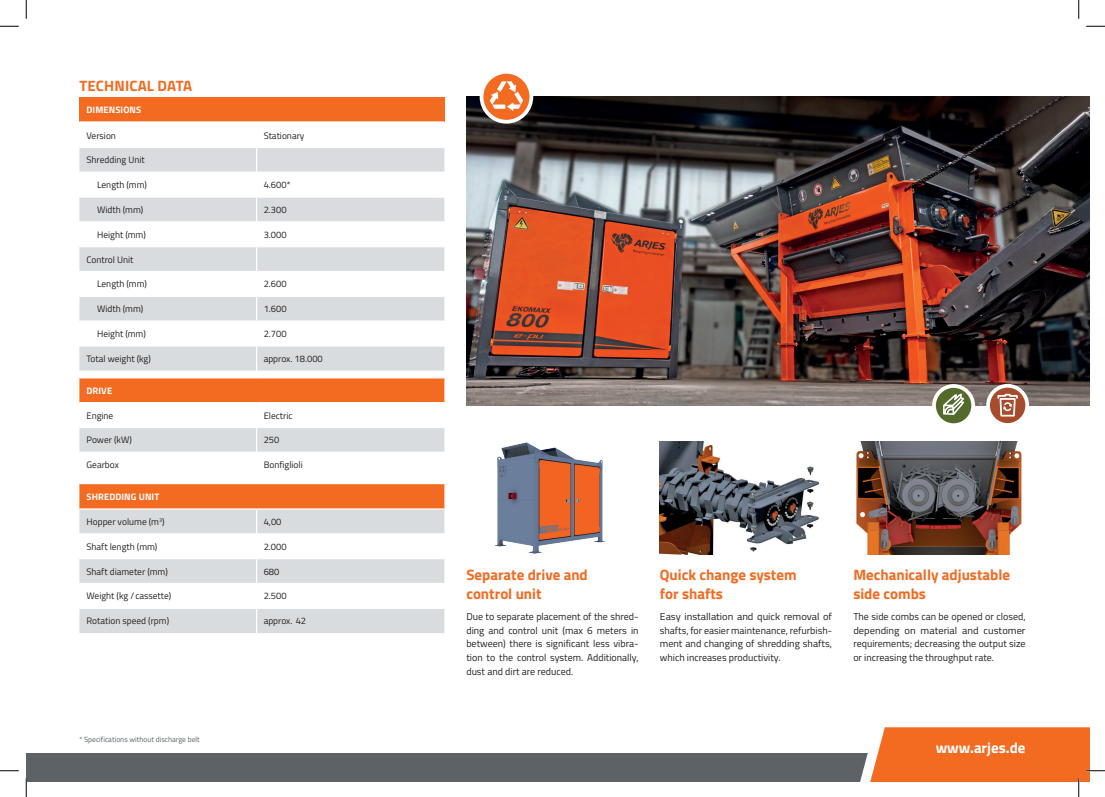
<style>
.page{position:relative;width:1105px;height:797px;background:#fff}
.page>*{position:absolute;margin:0;border:0;box-sizing:border-box;transform-origin:0 0}
.t1{font:700 15px/18.8px "Titillium";color:#f36a21}
.t2{font:700 15px "Titillium";color:#fff}
.t3{font:10px/13.8px "Titillium";color:#231f20;text-align:justify}
.t4{font:10px/13.8px "Titillium";color:#231f20;text-align:justify;scale:1.05 1}
.t5{font:9.38px "Titillium";color:#231f20}
.t6{font:700 9.38px "Titillium";letter-spacing:.01em;color:#fff}
.t7{font:7.5px "Titillium";color:#5d6266}
</style>
<div class="page">
<img style="left:494px;top:442px;width:111px;height:112px">
<img style="left:466px;top:97px;width:623px;height:308px">
<svg style="left:481px;top:72px;width:50px;height:50px"></svg>
<div style="left:480px;top:70px;width:53px;height:54px;border:4px solid #fff;border-radius:50%"></div>
<svg style="left:490px;top:81px;width:33px;height:30px"></svg>
<img style="left:856px;top:441px;width:166px;height:114px">
<img style="left:660px;top:441px;width:159px;height:114px">
<svg style="left:934px;top:386px;width:39px;height:39px"></svg>
<div style="left:932px;top:384px;width:43px;height:43px;border:4px solid #fff;border-radius:50%"></div>
<svg style="left:943px;top:393px;width:21px;height:22px"></svg>
<svg style="left:988px;top:386px;width:39px;height:39px"></svg>
<div style="left:986px;top:384px;width:43px;height:43px;border:4px solid #fff;border-radius:50%"></div>
<svg style="left:997px;top:394px;width:21px;height:22px"></svg>
<div style="left:79px;top:97px;width:365px;height:25px;background:#f36a21"></div>
<div style="left:79px;top:148px;width:365px;height:485px;background:#d9dcde"></div>
<svg style="left:79px;top:173px;width:365px;height:434px"></svg>
<svg style="left:79px;top:371px;width:365px;height:6px"></svg>
<svg style="left:79px;top:378px;width:365px;height:130px"></svg>
<hr style="left:79px;top:172px;width:178px;height:1px;background:#fff">
<hr style="left:257px;top:172px;width:187px;height:1px;background:#fff">
<hr style="left:79px;top:196px;width:178px;height:2px;background:#fff">
<hr style="left:257px;top:196px;width:187px;height:2px;background:#fff">
<hr style="left:79px;top:221px;width:178px;height:1px;background:#fff">
<hr style="left:257px;top:221px;width:187px;height:1px;background:#fff">
<hr style="left:79px;top:246px;width:178px;height:1px;background:#fff">
<hr style="left:257px;top:246px;width:187px;height:1px;background:#fff">
<hr style="left:79px;top:271px;width:178px;height:1px;background:#fff">
<hr style="left:257px;top:271px;width:187px;height:1px;background:#fff">
<hr style="left:79px;top:296px;width:178px;height:1px;background:#fff">
<hr style="left:257px;top:296px;width:187px;height:1px;background:#fff">
<hr style="left:79px;top:320px;width:178px;height:2px;background:#fff">
<hr style="left:257px;top:320px;width:187px;height:2px;background:#fff">
<hr style="left:79px;top:345px;width:178px;height:1px;background:#fff">
<hr style="left:257px;top:345px;width:187px;height:1px;background:#fff">
<svg style="left:256px;top:148px;width:1px;height:223px"></svg>
<hr style="left:79px;top:427px;width:178px;height:1px;background:#fff">
<hr style="left:257px;top:427px;width:187px;height:1px;background:#fff">
<hr style="left:79px;top:451px;width:178px;height:2px;background:#fff">
<hr style="left:257px;top:451px;width:187px;height:2px;background:#fff">
<svg style="left:256px;top:403px;width:1px;height:74px"></svg>
<hr style="left:79px;top:533px;width:178px;height:1px;background:#fff">
<hr style="left:257px;top:533px;width:187px;height:1px;background:#fff">
<hr style="left:79px;top:558px;width:178px;height:1px;background:#fff">
<hr style="left:257px;top:558px;width:187px;height:1px;background:#fff">
<hr style="left:79px;top:583px;width:178px;height:1px;background:#fff">
<hr style="left:257px;top:583px;width:187px;height:1px;background:#fff">
<svg style="left:256px;top:509px;width:1px;height:124px"></svg>
<hr style="left:79px;top:121px;width:178px;height:2px;background:#fff">
<hr style="left:257px;top:121px;width:187px;height:2px;background:#fff">
<hr style="left:79px;top:607px;width:178px;height:2px;background:#fff">
<hr style="left:257px;top:607px;width:187px;height:2px;background:#fff">
<hr style="left:79px;top:377px;width:178px;height:1px;background:#fff">
<hr style="left:257px;top:377px;width:187px;height:1px;background:#fff">
<hr style="left:79px;top:402px;width:178px;height:1px;background:#fff">
<hr style="left:257px;top:402px;width:187px;height:1px;background:#fff">
<hr style="left:79px;top:508px;width:178px;height:1px;background:#fff">
<hr style="left:257px;top:508px;width:187px;height:1px;background:#fff">
<svg style="left:0;top:25px;width:19px;height:2px"></svg>
<svg style="left:1086px;top:25px;width:19px;height:2px"></svg>
<svg style="left:0;top:770px;width:19px;height:1px"></svg>
<svg style="left:25px;top:0;width:2px;height:19px"></svg>
<svg style="left:1078px;top:0;width:1px;height:19px"></svg>
<svg style="left:25px;top:727px;width:1080px;height:70px"></svg>
<h1 class="t1" style="left:79px;top:75px;width:114px">TECHNICAL DATA</h1>
<p class="t6" style="left:87px;top:103px;width:56px">DIMENSIONS</p>
<p class="t5" style="left:86px;top:128px;width:31px">Version</p>
<p class="t5" style="left:264px;top:128px;width:42px">Stationary</p>
<p class="t5" style="left:86px;top:153px;width:60px">Shredding Unit</p>
<p class="t5" style="left:97px;top:178px;width:51px">Length (mm)</p>
<p class="t5" style="left:264px;top:178px;width:28px">4.600*</p>
<p class="t5" style="left:97px;top:203px;width:48px">Width (mm)</p>
<p class="t5" style="left:264px;top:203px;width:25px">2.300</p>
<p class="t5" style="left:97px;top:228px;width:50px">Height (mm)</p>
<p class="t5" style="left:264px;top:228px;width:25px">3.000</p>
<p class="t5" style="left:86px;top:252px;width:48px">Control Unit</p>
<p class="t5" style="left:97px;top:277px;width:51px">Length (mm)</p>
<p class="t5" style="left:264px;top:277px;width:25px">2.600</p>
<p class="t5" style="left:97px;top:302px;width:48px">Width (mm)</p>
<p class="t5" style="left:264px;top:302px;width:25px">1.600</p>
<p class="t5" style="left:97px;top:327px;width:50px">Height (mm)</p>
<p class="t5" style="left:264px;top:327px;width:25px">2.700</p>
<p class="t5" style="left:86px;top:352px;width:66px">Total weight (kg)</p>
<p class="t5" style="left:264px;top:352px;width:61px">approx. 18.000</p>
<p class="t6" style="left:87px;top:383px;width:27px">DRIVE</p>
<p class="t5" style="left:86px;top:408px;width:28px">Engine</p>
<p class="t5" style="left:264px;top:408px;width:30px">Electric</p>
<p class="t5" style="left:86px;top:433px;width:47px">Power (kW)</p>
<p class="t5" style="left:264px;top:433px;width:17px">250</p>
<p class="t5" style="left:86px;top:458px;width:34px">Gearbox</p>
<p class="t5" style="left:264px;top:458px;width:41px">Bonfiglioli</p>
<p class="t6" style="left:87px;top:489px;width:74px">SHREDDING UNIT</p>
<p class="t5" style="left:86px;top:515px;width:80px">Hopper volume (m<sup>3</sup>)</p>
<p class="t5" style="left:264px;top:515px;width:19px">4,00</p>
<p class="t5" style="left:86px;top:539px;width:72px">Shaft length (mm)</p>
<p class="t5" style="left:264px;top:539px;width:25px">2.000</p>
<p class="t5" style="left:86px;top:564px;width:83px">Shaft diameter (mm)</p>
<p class="t5" style="left:264px;top:564px;width:17px">680</p>
<p class="t5" style="left:86px;top:589px;width:86px">Weight (kg / cassette)</p>
<p class="t5" style="left:264px;top:589px;width:25px">2.500</p>
<p class="t5" style="left:86px;top:614px;width:84px">Rotation speed (rpm)</p>
<p class="t5" style="left:264px;top:614px;width:44px">approx. 42</p>
<p class="t7" style="left:79px;top:734px;width:122px">* Specifications without discharge belt</p>
<h1 class="t1" style="left:466px;top:565px;width:123px">Separate drive and control unit</h1>
<p class="t3" style="left:466px;top:609px;width:174px">Due to separate placement of the shred&shy;ding and control unit (max 6 meters in between) there is significant less vibra&shy;tion to the control system. Additionally, dust and dirt are reduced.</p>
<h1 class="t1" style="left:660px;top:565px;width:138px">Quick change system for shafts</h1>
<p class="t4" style="left:660px;top:609px;width:166px">Easy installation and quick removal of shafts, for easier maintenance, refurbish&shy;ment and changing of shredding shafts, which increases productivity.</p>
<h1 class="t1" style="left:853px;top:565px;width:158px">Mechanically adjustable side combs</h1>
<p class="t3" style="left:853px;top:609px;width:174px">The side combs can be opened or closed, depending on material and customer requirements; decreasing the output size or increasing the throughput rate.</p>
<h1 class="t2" style="left:936px;top:736px;width:91px">www.arjes.de</h1>
</div>
